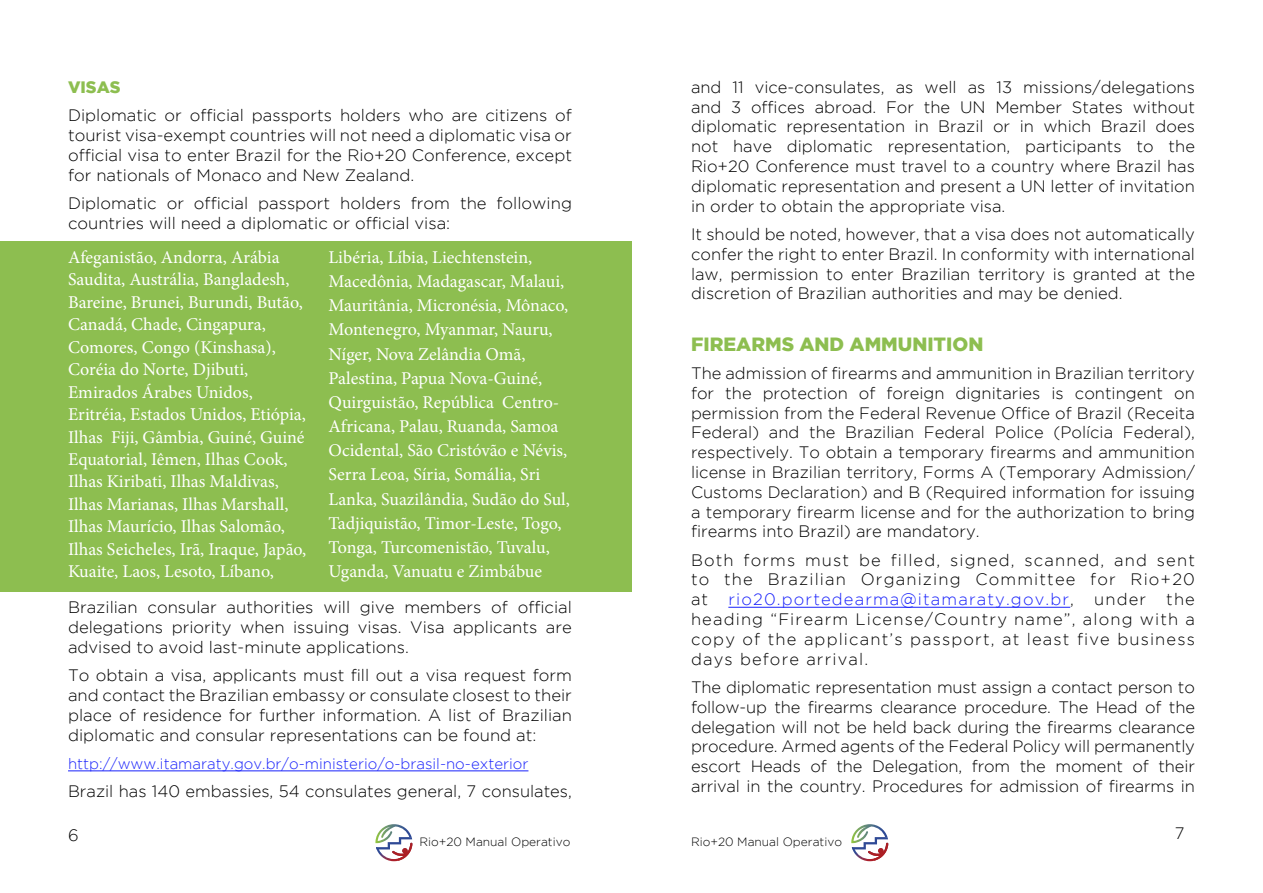
<style>
.page{position:relative;width:1263px;height:893px;background:#fff}
.page>*{position:absolute;margin:0;border:0;box-sizing:border-box;transform-origin:0 0}
.t1{font:900 19.05px "Gotham";color:#8dbe50}
.t2{font:18px/22.5px "Minion Pro";color:#fff}
.t3{font:300 16.5px/19.8px "Gotham";color:#000;text-align:justify}
.t4{font:900 16.5px "Gotham";color:#8dbe50}
.t5{font:300 15px "Gotham";color:#1922fb}
.t6{font:300 12px "Gotham";color:#000}
.s1{color:#1922fb}
</style>
<div class="page">
<svg style="left:375px;top:824px;width:37px;height:37px"></svg>
<svg style="left:851px;top:824px;width:37px;height:37px"></svg>
<div style="left:0;top:241px;width:631px;height:351px;background:#8dbe50"></div>
<hr style="left:68px;top:771px;width:460px;height:1px;background:#1922fb">
<hr style="left:728px;top:607px;width:342px;height:1px;background:#1922fb">
<p class="t4" style="left:68px;top:77px;width:54px">VISAS</p>
<p class="t3" style="left:68px;top:105px;width:505px">Diplomatic or official passports holders who are citizens of tourist visa-exempt countries will not need a diplomatic visa or official visa to enter Brazil for the Rio+20 Conference, except for nationals of Monaco and New Zealand.</p>
<p class="t3" style="left:68px;top:193px;width:505px">Diplomatic or official passport holders from the following countries will need a diplomatic or official visa:</p>
<p class="t2" style="left:68px;top:246px;width:240px">Afeganistão, Andorra, Arábia<br>Saudita, Austrália, Bangladesh,<br>Bareine, Brunei, Burundi, Butão,<br>Canadá, Chade, Cingapura,<br>Comores, Congo (Kinshasa),<br>Coréia do Norte, Djibuti,<br>Emirados Árabes Unidos,<br>Eritréia, Estados Unidos, Etiópia,<br>Ilhas Fiji, Gâmbia, Guiné, Guiné<br>Equatorial, Iêmen, Ilhas Cook,<br>Ilhas Kiribati, Ilhas Maldivas,<br>Ilhas Marianas, Ilhas Marshall,<br>Ilhas Maurício, Ilhas Salomão,<br>Ilhas Seicheles, Irã, Iraque, Japão,<br>Kuaite, Laos, Lesoto, Líbano,</p>
<p class="t2" style="left:328px;top:245px;width:243px;line-height:24.2px">Libéria, Líbia, Liechtenstein,<br>Macedônia, Madagascar, Malaui,<br>Mauritânia, Micronésia, Mônaco,<br>Montenegro, Myanmar, Nauru,<br>Níger, Nova Zelândia Omã,<br>Palestina, Papua Nova-Guiné,<br>Quirguistão, República Centro-<br>Africana, Palau, Ruanda, Samoa<br>Ocidental, São Cristóvão e Névis,<br>Serra Leoa, Síria, Somália, Sri<br>Lanka, Suazilândia, Sudão do Sul,<br>Tadjiquistão, Timor-Leste, Togo,<br>Tonga, Turcomenistão, Tuvalu,<br>Uganda, Vanuatu e Zimbábue</p>
<p class="t3" style="left:68px;top:597px;width:505px">Brazilian consular authorities will give members of official delegations priority when issuing visas. Visa applicants are advised to avoid last-minute applications.</p>
<p class="t3" style="left:68px;top:665px;width:505px">To obtain a visa, applicants must fill out a visa request form and contact the Brazilian embassy or consulate closest to their place of residence for further information. A list of Brazilian diplomatic and consular representations can be found at:</p>
<p class="t5" style="left:68px;top:755px;width:462px">http://www.itamaraty.gov.br/o-ministerio/o-brasil-no-exterior</p>
<p class="t3" style="left:68px;top:781px;width:505px">Brazil has 140 embassies, 54 consulates general, 7 consulates,</p>
<p class="t3" style="left:68px;top:825px;width:12px">6</p>
<p class="t6" style="left:419px;top:836px;width:152px">Rio+20 Manual Operativo</p>
<p class="t3" style="left:691px;top:77px;width:505px">and 11 vice-consulates, as well as 13 missions/delegations and 3 offices abroad. For the UN Member States without diplomatic representation in Brazil or in which Brazil does not have diplomatic representation, participants to the Rio+20 Conference must travel to a country where Brazil has diplomatic representation and present a UN letter of invitation in order to obtain the appropriate visa.</p>
<p class="t3" style="left:691px;top:224px;width:505px">It should be noted, however, that a visa does not automatically confer the right to enter Brazil. In conformity with international law, permission to enter Brazilian territory is granted at the discretion of Brazilian authorities and may be denied.</p>
<p class="t1" style="left:691px;top:333px;width:294px">FIREARMS AND AMMUNITION</p>
<p class="t3" style="left:691px;top:363px;width:505px">The admission of firearms and ammunition in Brazilian territory for the protection of foreign dignitaries is contingent on permission from the Federal Revenue Office of Brazil (Receita Federal) and the Brazilian Federal Police (Polícia Federal), respectively. To obtain a temporary firearms and ammunition license in Brazilian territory, Forms A (Temporary Admission/ Customs Declaration) and B (Required information for issuing a temporary firearm license and for the authorization to bring firearms into Brazil) are mandatory.</p>
<p class="t3" style="left:691px;top:550px;width:505px">Both forms must be filled, signed, scanned, and sent to the Brazilian Organizing Committee for Rio+20 at <span class="s1">rio20.portedearma@itamaraty.gov.br</span>, under the heading “Firearm License/Country name”, along with a copy of the applicant’s passport, at least five business days before arrival.</p>
<p class="t3" style="left:691px;top:677px;width:505px">The diplomatic representation must assign a contact person to follow-up the firearms clearance procedure. The Head of the delegation will not be held back during the firearms clearance procedure. Armed agents of the Federal Policy will permanently escort Heads of the Delegation, from the moment of their arrival in the country. Procedures for admission of firearms in</p>
<p class="t6" style="left:691px;top:836px;width:152px">Rio+20 Manual Operativo</p>
<p class="t3" style="left:1175px;top:823px;width:11px">7</p>
</div>
